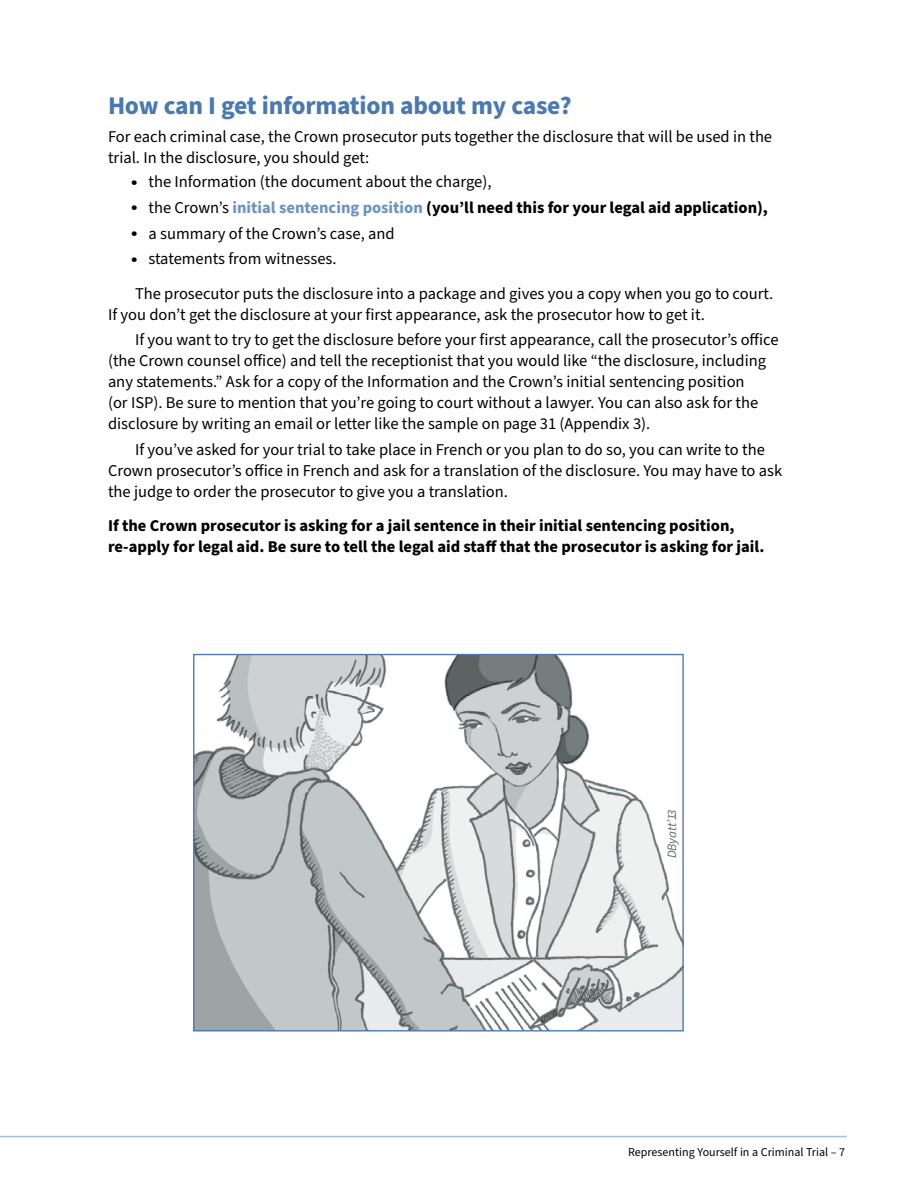
<style>
.page{position:relative;width:918px;height:1188px;background:#fff}
.page>*{position:absolute;margin:0;border:0;box-sizing:border-box;transform-origin:0 0}
.t1{font:700 25.5px "Source Sans Pro";letter-spacing:-.01em;color:#4a79b1}
.t2{font:16.5px/21px "Source Sans Pro";color:#000}
.t3{font:700 16.5px/21px "Source Sans Pro";color:#000}
.t4{font:700 16.5px "Source Sans Pro";color:#000;scale:1.1 1}
.t5{font:italic 12.75px "Source Sans Pro";letter-spacing:-.02em;color:#626968}
.t6{font:12px "Source Sans Pro";color:#000}
.s1{font-weight:700}
.s2{font-weight:400}
.s3{color:#6e93c0}
</style>
<div class="page">
<hr style="left:0;top:1136px;width:847px;height:1px;background:#80a1c8">
<img style="left:195px;top:656px;width:487px;height:374px">
<h1 class="t1" style="left:108px;top:88px;width:465px">How can I get information about my case?</h1>
<p class="t2" style="left:108px;top:126px;width:666px">For each criminal case, the Crown prosecutor puts together the disclosure that will be used in the trial. In the disclosure, you should get:</p>
<p class="t2" style="left:131px;top:172px;width:362px"><span class="s1">•</span> the Information (the document about the charge),</p>
<p class="t4" style="left:131px;top:196px;width:580px">• <span class="s2">the Crown’s</span> <span class="s3">initial sentencing position</span> (you’ll need this for your legal aid application),</p>
<p class="t2" style="left:131px;top:223px;width:265px"><span class="s1">•</span> a summary of the Crown’s case, and</p>
<p class="t2" style="left:131px;top:242px;width:644px;line-height:34.5px"><span class="s1">•</span> statements from witnesses.<br>The prosecutor puts the disclosure into a package and gives you a copy when you go to court.</p>
<p class="t2" style="left:135px;top:302px;width:645px;line-height:25.5px;text-indent:-27px">If you don’t get the disclosure at your first appearance, ask the prosecutor how to get it.<br>If you want to try to get the disclosure before your first appearance, call the prosecutor’s office</p>
<p class="t2" style="left:108px;top:351px;width:660px">(the Crown counsel office) and tell the receptionist that you would like “the disclosure, including any statements.” Ask for a copy of the Information and the Crown’s initial sentencing position (or ISP). Be sure to mention that you’re going to court without a lawyer. You can also ask for the disclosure by writing an email or letter like the sample on page 31 (Appendix 3).</p>
<p class="t2" style="left:108px;top:439px;width:676px;text-indent:27px">If you’ve asked for your trial to take place in French or you plan to do so, you can write to the<br>Crown prosecutor’s office in French and ask for a translation of the disclosure. You may have to ask the judge to order the prosecutor to give you a translation.</p>
<p class="t3" style="left:108px;top:516px;width:658px">If the Crown prosecutor is asking for a jail sentence in their initial sentencing position, re-apply for legal aid. Be sure to tell the legal aid staff that the prosecutor is asking for jail.</p>
<p class="t5" style="left:664px;top:858px;width:49px;rotate:-90deg">DByatt ’13</p>
<p class="t6" style="left:628px;top:1144px;width:218px">Representing Yourself in a Criminal Trial – 7</p>
</div>
